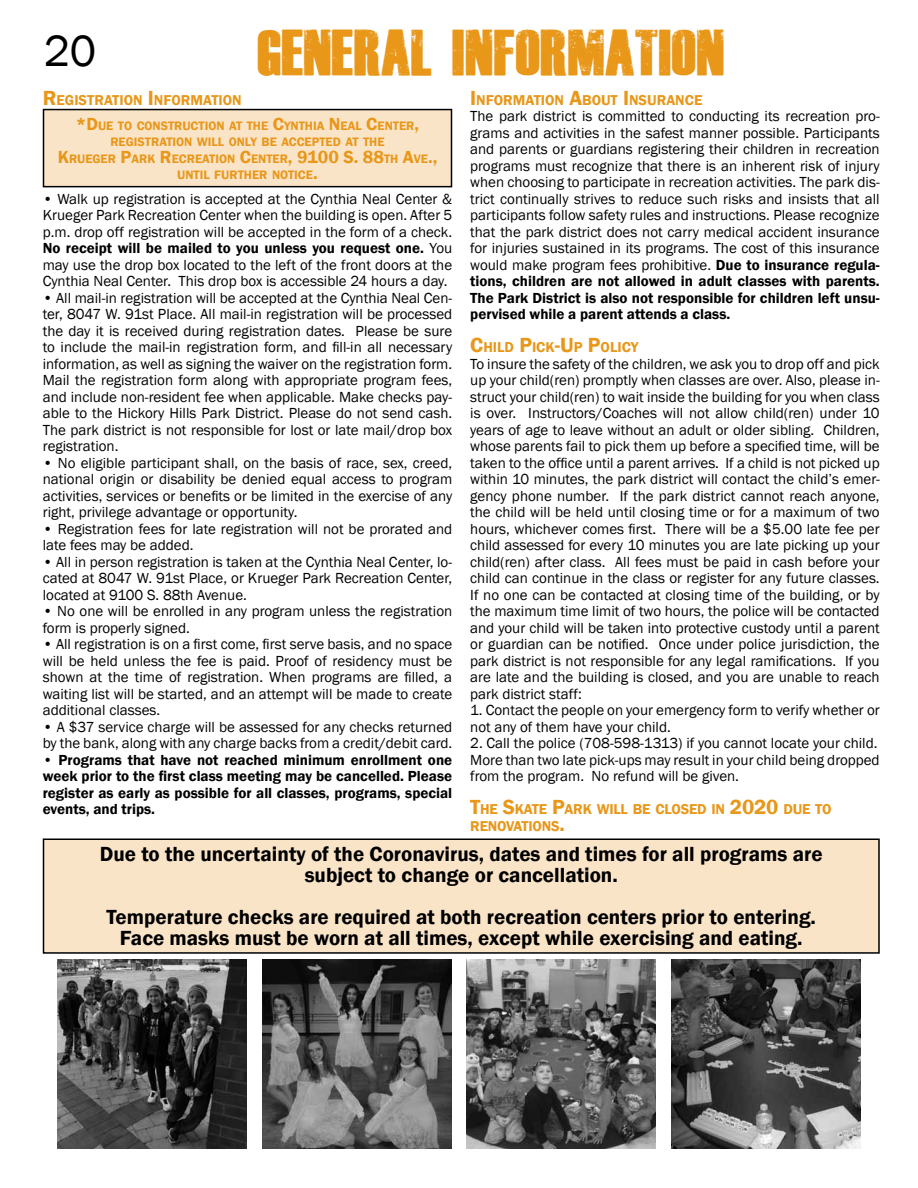
<style>
.page{position:relative;width:918px;height:1188px;background:#fff}
.page>*{position:absolute;margin:0;border:0;box-sizing:border-box;transform-origin:0 0}
.t1{font:45px "Dead Kansas";color:#e89719}
.t2{font:45px "Franklin Gothic";color:#000}
.t3{font:600 21px/21px "Franklin Gothic";color:#000;text-align:center}
.t4{font:15px/16.5px "Franklin Gothic";color:#000;text-align:justify}
.t5{font:600 15px/16.5px "Franklin Gothic";color:#000;text-align:justify}
.t6{font:600 14.7px/16.5px "Franklin Gothic";color:#e89719}
.t7{font:600 12.6px/16.5px "Franklin Gothic";color:#e89719;text-align:center}
.s1{font-size:21px}
.s2{font-weight:600}
.s3{font-size:18px}
</style>
<div class="page">
<div style="left:44px;top:110px;width:408px;height:77px;background:#fae4c8"></div>
<div style="left:43px;top:109px;width:409px;height:78px;border:2px solid #000"></div>
<div style="left:44px;top:839px;width:835px;height:114px;background:#fae4c8"></div>
<div style="left:43px;top:838px;width:837px;height:116px;border:2px solid #000"></div>
<img style="left:57px;top:960px;width:189px;height:189px">
<img style="left:262px;top:960px;width:189px;height:189px">
<img style="left:467px;top:960px;width:189px;height:189px">
<img style="left:672px;top:960px;width:189px;height:189px">
<h1 class="t2" style="left:44px;top:24px;width:54px">20</h1>
<h1 class="t1" style="left:257px;top:30px;width:51px">GENERAL</h1>
<h1 class="t1" style="left:452px;top:30px;width:41px">INFORMATION</h1>
<p class="t6" style="left:43px;top:92px;width:200px"><span class="s1">R</span> EGISTRATION <span class="s1">I</span> NFORMATION</p>
<p class="t6" style="left:470px;top:92px;width:234px"><span class="s1">I</span> NFORMATION <span class="s1">A</span>BOUT <span class="s1">I</span> NSURANCE</p>
<p class="t4" style="left:470px;top:108px;width:411px">The park district is committed to conducting its recreation pro&shy;grams and activities in the safest manner possible. Participants and parents or guardians registering their children in recreation programs must recognize that there is an inherent risk of injury when choosing to participate in recreation activities. The park dis&shy;trict continually strives to reduce such risks and insists that all participants follow safety rules and instructions. Please recognize that the park district does not carry medical accident insurance for injuries sustained in its programs. The cost of this insurance would make program fees prohibitive. <span class="s2">Due to insurance regula&shy;tions, children are not allowed in adult classes with parents.<br>The Park District is also not responsible for children left unsu&shy;pervised while a parent attends a class.</span></p>
<p class="t6" style="left:470px;top:339px;width:170px"><span class="s1">C</span>HILD <span class="s1">P</span>ICK<span class="s1">-U</span> P <span class="s1">P</span>OLICY</p>
<p class="t4" style="left:470px;top:356px;width:411px">To insure the safety of the children, we ask you to drop off and pick up your child(ren) promptly when classes are over. Also, please in&shy;struct your child(ren) to wait inside the building for you when class is over. Instructors/Coaches will not allow child(ren) under 10 years of age to leave without an adult or older sibling. Children, whose parents fail to pick them up before a specified time, will be taken to the office until a parent arrives. If a child is not picked up within 10 minutes, the park district will contact the child’s emer&shy;gency phone number. If the park district cannot reach anyone, the child will be held until closing time or for a maximum of two hours, whichever comes first. There will be a $5.00 late fee per child assessed for every 10 minutes you are late picking up your child(ren) after class. All fees must be paid in cash before your child can continue in the class or register for any future classes.<br>If no one can be contacted at closing time of the building, or by the maximum time limit of two hours, the police will be contacted and your child will be taken into protective custody until a parent or guardian can be notified. Once under police jurisdiction, the park district is not responsible for any legal ramifications. If you are late and the building is closed, and you are unable to reach park district staff:</p>
<p class="t4" style="left:470px;top:702px;width:411px">1. Contact the people on your emergency form to verify whether or not any of them have your child.</p>
<p class="t4" style="left:470px;top:735px;width:411px;text-align:left">2. Call the police (708-598-1313) if you cannot locate your child.<br>More than two late pick-ups may result in your child being dropped from the program. No refund will be given.</p>
<p class="t6" style="left:470px;top:801px;width:363px"><span class="s1">T</span>HE <span class="s1">S</span>KATE <span class="s1">P</span>ARK WILL BE CLOSED IN <span class="s1">2020</span> DUE TO<br>RENOVATIONS<span class="s1">.</span></p>
<p class="t7" style="left:58px;top:117px;width:381px"><span class="s3">*D</span>UE TO CONSTRUCTION AT THE <span class="s3">C</span>YNTHIA <span class="s3">N</span> EAL <span class="s3">C</span>ENTER<span class="s3">, </span>REGISTRATION WILL ONLY BE ACCEPTED AT THE<br><span class="s3">K</span>RUEGER <span class="s3">P</span>ARK <span class="s3">R</span> ECREATION <span class="s3">C</span>ENTER<span class="s3">, 9100 S. 88</span>TH <span class="s3">A</span>VE<span class="s3">., </span>UNTIL FURTHER NOTICE<span class="s3">.</span></p>
<p class="t4" style="left:43px;top:191px;width:411px">• Walk up registration is accepted at the Cynthia Neal Center &amp; Krueger Park Recreation Center when the building is open. After 5 p.m. drop off registration will be accepted in the form of a check.<br><span class="s2">No receipt will be mailed to you unless you request one.</span> You may use the drop box located to the left of the front doors at the Cynthia Neal Center. This drop box is accessible 24 hours a day.</p>
<p class="t4" style="left:43px;top:290px;width:411px">• All mail-in registration will be accepted at the Cynthia Neal Cen&shy;ter, 8047 W. 91st Place. All mail-in registration will be processed the day it is received during registration dates. Please be sure to include the mail-in registration form, and fill-in all necessary information, as well as signing the waiver on the registration form.<br>Mail the registration form along with appropriate program fees, and include non-resident fee when applicable. Make checks pay&shy;able to the Hickory Hills Park District. Please do not send cash.<br>The park district is not responsible for lost or late mail/drop box registration.</p>
<p class="t4" style="left:43px;top:455px;width:411px">• No eligible participant shall, on the basis of race, sex, creed, national origin or disability be denied equal access to program activities, services or benefits or be limited in the exercise of any right, privilege advantage or opportunity.</p>
<p class="t4" style="left:43px;top:521px;width:411px">• Registration fees for late registration will not be prorated and late fees may be added.</p>
<p class="t4" style="left:43px;top:554px;width:411px">• All in person registration is taken at the Cynthia Neal Center, lo&shy;cated at 8047 W. 91st Place, or Krueger Park Recreation Center, located at 9100 S. 88th Avenue.</p>
<p class="t4" style="left:43px;top:603px;width:411px">• No one will be enrolled in any program unless the registration form is properly signed.</p>
<p class="t4" style="left:43px;top:636px;width:411px">• All registration is on a first come, first serve basis, and no space will be held unless the fee is paid. Proof of residency must be shown at the time of registration. When programs are filled, a waiting list will be started, and an attempt will be made to create additional classes.</p>
<p class="t4" style="left:43px;top:719px;width:411px">• A $37 service charge will be assessed for any checks returned by the bank, along with any charge backs from a credit/debit card.</p>
<p class="t5" style="left:43px;top:752px;width:411px">• Programs that have not reached minimum enrollment one week prior to the first class meeting may be cancelled. Please register as early as possible for all classes, programs, special events, and trips.</p>
<h2 class="t3" style="left:100px;top:844px;width:724px">Due to the uncertainty of the Coronavirus, dates and times for all programs are subject to change or cancellation.</h2>
<h2 class="t3" style="left:106px;top:907px;width:711px">Temperature checks are required at both recreation centers prior to entering.<br>Face masks must be worn at all times, except while exercising and eating.</h2>
</div>
